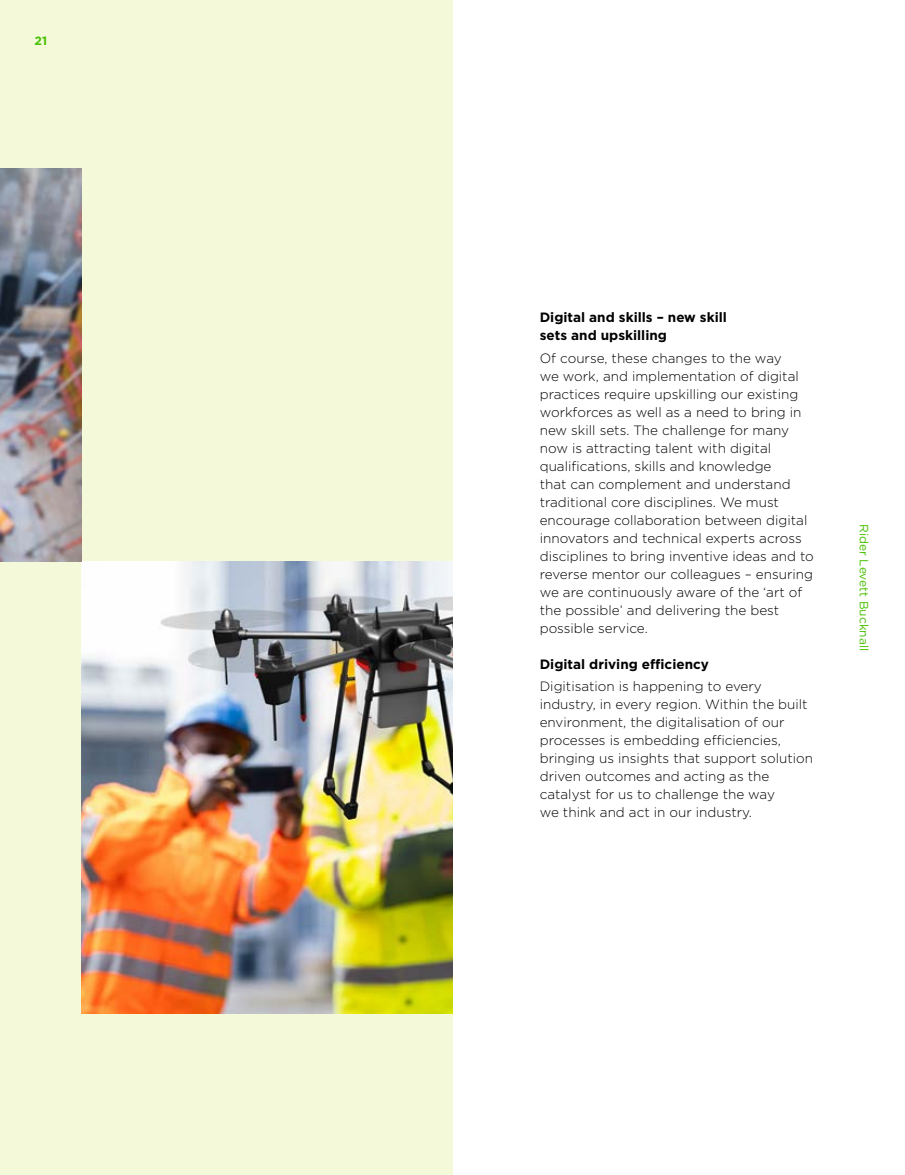
<style>
.page{position:relative;width:905px;height:1175px;background:#fff}
.page>*{position:absolute;margin:0;border:0;box-sizing:border-box;transform-origin:0 0}
.Body_text{font:300 13.5px/18px "Gotham";color:#000}
.Heading_3{font:700 13.5px/18px "Gotham";color:#000}
.Rider_Levett_Bucknall{font:12px "Gotham";color:#47c000}
.Rider_Levett_Bucknall-2{font:700 12px "Gotham";color:#47c000}
</style>
<div class="page">
<div style="left:0;top:0;width:452px;height:1174px;background:#f4fad9"></div>
<img style="left:81px;top:562px;width:371px;height:451px">
<img style="left:0;top:169px;width:81px;height:393px">
<p class="Rider_Levett_Bucknall-2" style="left:35px;top:33px;width:14px">21</p>
<p class="Heading_3" style="left:539px;top:308px;width:189px">Digital and skills – new skill sets and upskilling</p>
<p class="Body_text" style="left:539px;top:348px;width:276px">Of course, these changes to the way<br>we work, and implementation of digital practices require upskilling our existing workforces as well as a need to bring in new skill sets. The challenge for many now is attracting talent with digital qualifications, skills and knowledge<br>that can complement and understand traditional core disciplines. We must encourage collaboration between digital innovators and technical experts across disciplines to bring inventive ideas and to reverse mentor our colleagues – ensuring we are continuously aware of the ‘art of the possible’ and delivering the best possible service.</p>
<p class="Heading_3" style="left:539px;top:655px;width:171px">Digital driving efficiency</p>
<p class="Body_text" style="left:539px;top:677px;width:275px">Digitisation is happening to every industry, in every region. Within the built environment, the digitalisation of our processes is embedding efficiencies, bringing us insights that support solution driven outcomes and acting as the catalyst for us to challenge the way<br>we think and act in our industry.</p>
<p class="Rider_Levett_Bucknall" style="left:871px;top:524px;width:128px;rotate:90deg">Rider Levett Bucknall</p>
</div>
